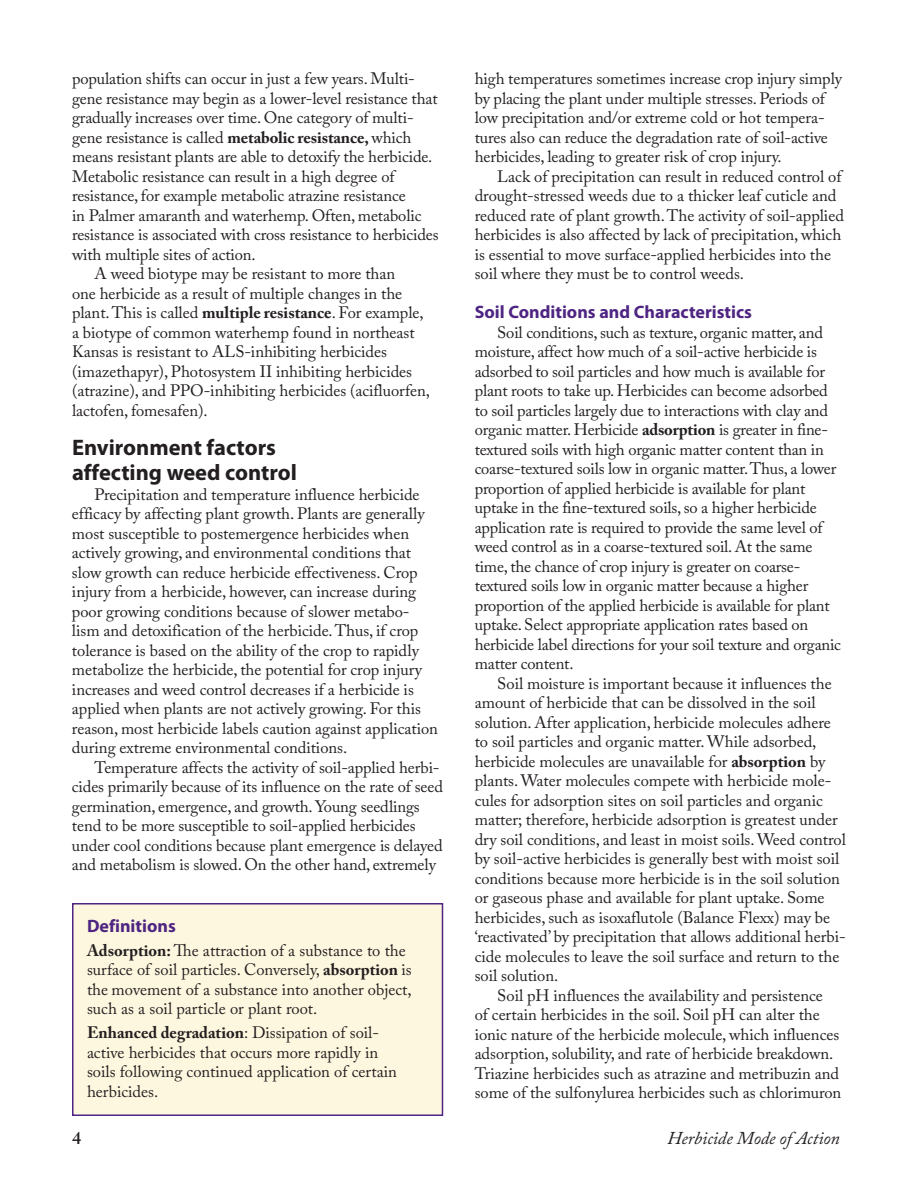
<style>
.page{position:relative;width:918px;height:1188px;background:#fff}
.page>*{position:absolute;margin:0;border:0;box-sizing:border-box;transform-origin:0 0}
.Subhead_1{font:700 22.5px/25.5px "Myriad Pro";color:#231f20}
.Subhead_2{font:700 18px "Myriad Pro";color:#4e2582}
.t1{font:italic 18px "Adobe Caslon Pro";color:#231f20}
.t2{font:600 18px "Adobe Caslon Pro";color:#231f20}
.Body_text{font:16.5px/19.5px "Adobe Caslon Pro";letter-spacing:-.005em;color:#231f20}
.s1{font-weight:700}
</style>
<div class="page">
<div style="left:73px;top:904px;width:369px;height:211px;background:#fef7df"></div>
<div style="left:72px;top:903px;width:371px;height:213px;border:2px solid #4e2582"></div>
<p class="Body_text" style="left:72px;top:69px;width:368px">population shifts can occur in just a few years. Multi&shy;gene resistance may begin as a lower-level resistance that gradually increases over time. One category of multi&shy;gene resistance is called <span class="s1">metabolic resistance,</span> which means resistant plants are able to detoxify the herbicide.<br>Metabolic resistance can result in a high degree of resistance, for example metabolic atrazine resistance<br>in Palmer amaranth and waterhemp. Often, metabolic resistance is associated with cross resistance to herbicides with multiple sites of action.</p>
<p class="Body_text" style="left:72px;top:264px;width:360px;text-indent:23px">A weed biotype may be resistant to more than<br>one herbicide as a result of multiple changes in the plant. This is called <span class="s1">multiple resistance</span>. For example, a biotype of common waterhemp found in northeast Kansas is resistant to ALS-inhibiting herbicides (imazethapyr), Photosystem II inhibiting herbicides (atrazine), and PPO-inhibiting herbicides (acifluorfen, lactofen, fomesafen).</p>
<p class="Subhead_1" style="left:72px;top:434px;width:226px">Environment factors affecting weed control</p>
<p class="Body_text" style="left:72px;top:484px;width:368px;text-indent:23px">Precipitation and temperature influence herbicide efficacy by affecting plant growth. Plants are generally most susceptible to postemergence herbicides when actively growing, and environmental conditions that slow growth can reduce herbicide effectiveness. Crop injury from a herbicide, however, can increase during poor growing conditions because of slower metabo&shy;lism and detoxification of the herbicide. Thus, if crop tolerance is based on the ability of the crop to rapidly metabolize the herbicide, the potential for crop injury increases and weed control decreases if a herbicide is applied when plants are not actively growing. For this reason, most herbicide labels caution against application during extreme environmental conditions.</p>
<p class="Body_text" style="left:72px;top:757px;width:372px;text-indent:23px">Temperature affects the activity of soil-applied herbi&shy;cides primarily because of its influence on the rate of seed germination, emergence, and growth. Young seedlings tend to be more susceptible to soil-applied herbicides under cool conditions because plant emergence is delayed and metabolism is slowed. On the other hand, extremely</p>
<p class="Subhead_2" style="left:87px;top:914px;width:90px">Definitions</p>
<p class="Body_text" style="left:87px;top:940px;width:326px"><span class="s1">Adsorption:</span> The attraction of a substance to the surface of soil particles. Conversely, <span class="s1">absorption</span> is the movement of a substance into another object, such as a soil particle or plant root.</p>
<p class="Body_text" style="left:87px;top:1023px;width:311px"><span class="s1">Enhanced degradation</span>: Dissipation of soil&shy;active herbicides that occurs more rapidly in soils following continued application of certain herbicides.</p>
<p class="Body_text" style="left:475px;top:69px;width:369px">high temperatures sometimes increase crop injury simply by placing the plant under multiple stresses. Periods of low precipitation and/or extreme cold or hot tempera&shy;tures also can reduce the degradation rate of soil-active herbicides, leading to greater risk of crop injury.</p>
<p class="Body_text" style="left:475px;top:166px;width:371px;text-indent:23px">Lack of precipitation can result in reduced control of drought-stressed weeds due to a thicker leaf cuticle and reduced rate of plant growth. The activity of soil-applied herbicides is also affected by lack of precipitation, which is essential to move surface-applied herbicides into the soil where they must be to control weeds.</p>
<p class="Subhead_2" style="left:475px;top:300px;width:279px">Soil Conditions and Characteristics</p>
<p class="Body_text" style="left:475px;top:322px;width:368px;text-indent:23px">Soil conditions, such as texture, organic matter, and moisture, affect how much of a soil-active herbicide is adsorbed to soil particles and how much is available for plant roots to take up. Herbicides can become adsorbed to soil particles largely due to interactions with clay and organic matter. Herbicide <span class="s1">adsorption</span> is greater in fine&shy;textured soils with high organic matter content than in coarse-textured soils low in organic matter. Thus, a lower proportion of applied herbicide is available for plant uptake in the fine-textured soils, so a higher herbicide application rate is required to provide the same level of weed control as in a coarse-textured soil. At the same time, the chance of crop injury is greater on coarse&shy;textured soils low in organic matter because a higher proportion of the applied herbicide is available for plant uptake. Select appropriate application rates based on herbicide label directions for your soil texture and organic matter content.</p>
<p class="Body_text" style="left:475px;top:673px;width:373px;text-indent:23px">Soil moisture is important because it influences the amount of herbicide that can be dissolved in the soil solution. After application, herbicide molecules adhere to soil particles and organic matter. While adsorbed, herbicide molecules are unavailable for <span class="s1">absorption</span> by plants. Water molecules compete with herbicide mole&shy;cules for adsorption sites on soil particles and organic matter; therefore, herbicide adsorption is greatest under dry soil conditions, and least in moist soils. Weed control by soil-active herbicides is generally best with moist soil conditions because more herbicide is in the soil solution or gaseous phase and available for plant uptake. Some herbicides, such as isoxaflutole (Balance Flexx) may be ‘reactivated’ by precipitation that allows additional herbi&shy;cide molecules to leave the soil surface and return to the soil solution.</p>
<p class="Body_text" style="left:475px;top:985px;width:368px;text-indent:23px">Soil pH influences the availability and persistence<br>of certain herbicides in the soil. Soil pH can alter the ionic nature of the herbicide molecule, which influences adsorption, solubility, and rate of herbicide breakdown.<br>Triazine herbicides such as atrazine and metribuzin and some of the sulfonylurea herbicides such as chlorimuron</p>
<p class="t2" style="left:72px;top:1127px;width:10px">4</p>
<p class="t1" style="left:667px;top:1127px;width:174px">Herbicide Mode of Action</p>
</div>
